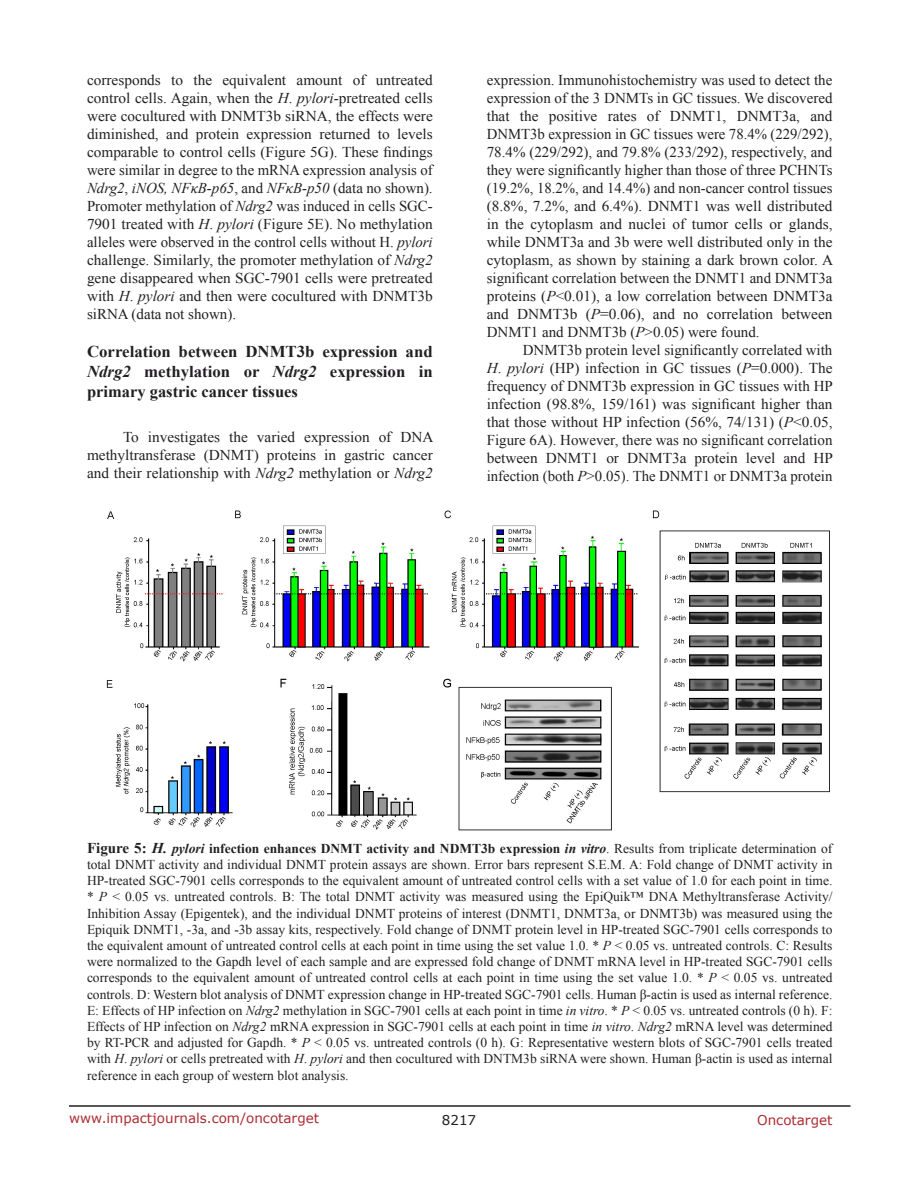
<style>
.page{position:relative;width:918px;height:1188px;background:#fff}
.page>*{position:absolute;margin:0;border:0;box-sizing:border-box;transform-origin:0 0}
.SubHeading{font:700 16.5px/19.8px "Times New Roman";color:#221f22;text-align:justify}
.BodyText{font:15px/18px "Times New Roman";color:#221f22;text-align:justify}
.FigureText{font:13.5px/16.2px "Times New Roman";color:#221f22;text-align:justify}
.t1{font:13.5px "Verdana";color:#ac2b31}
.t2{font:13.5px "Verdana";color:#221f22}
.s1{font-style:italic}
.s2{font-weight:700;font-size:15px}
.s3{font-weight:700;font-style:italic;font-size:15px}
.s4{font-weight:700;font-style:italic}
.s5{font-weight:700}
</style>
<div class="page">
<hr style="left:69px;top:1105px;width:781px;height:2px;background:#231f20">
<img style="left:106px;top:510px;width:724px;height:321px">
<p class="BodyText" style="left:87px;top:71px;width:347px">corresponds to the equivalent amount of untreated control cells. Again, when the <span class="s1">H</span>. <span class="s1">pylori</span>-pretreated cells were cocultured with DNMT3b siRNA, the effects were diminished, and protein expression returned to levels comparable to control cells (Figure 5G). These findings were similar in degree to the mRNA expression analysis of <span class="s1">Ndrg2</span>, <span class="s1">iNOS, NFκB-p65</span>, and <span class="s1">NFκB-p50</span> (data no shown).<br>Promoter methylation of <span class="s1">Ndrg2</span> was induced in cells SGC-7901 treated with <span class="s1">H</span>. <span class="s1">pylori</span> (Figure 5E). No methylation alleles were observed in the control cells without H. <span class="s1">pylori </span>challenge. Similarly, the promoter methylation of <span class="s1">Ndrg2 </span>gene disappeared when SGC-7901 cells were pretreated with <span class="s1">H</span>. <span class="s1">pylori</span> and then were cocultured with DNMT3b siRNA (data not shown).</p>
<p class="SubHeading" style="left:87px;top:341px;width:347px">Correlation between DNMT3b expression and <span class="s1">Ndrg2</span> methylation or <span class="s1">Ndrg2</span> expression in primary gastric cancer tissues</p>
<p class="BodyText" style="left:87px;top:428px;width:348px;text-indent:36px">To investigates the varied expression of DNA methyltransferase (DNMT) proteins in gastric cancer and their relationship with <span class="s1">Ndrg2</span> methylation or <span class="s1">Ndrg2</span></p>
<p class="BodyText" style="left:487px;top:71px;width:348px">expression. Immunohistochemistry was used to detect the expression of the 3 DNMTs in GC tissues. We discovered that the positive rates of DNMT1, DNMT3a, and DNMT3b expression in GC tissues were 78.4% (229/292), 78.4% (229/292), and 79.8% (233/292), respectively, and they were significantly higher than those of three PCHNTs (19.2%, 18.2%, and 14.4%) and non-cancer control tissues (8.8%, 7.2%, and 6.4%). DNMT1 was well distributed in the cytoplasm and nuclei of tumor cells or glands, while DNMT3a and 3b were well distributed only in the cytoplasm, as shown by staining a dark brown color. A significant correlation between the DNMT1 and DNMT3a proteins (<span class="s1">P</span>&lt;0.01), a low correlation between DNMT3a and DNMT3b (<span class="s1">P</span>=0.06), and no correlation between DNMT1 and DNMT3b (<span class="s1">P</span>&gt;0.05) were found.</p>
<p class="BodyText" style="left:487px;top:341px;width:348px;text-indent:36px">DNMT3b protein level significantly correlated with <span class="s1">H</span>. <span class="s1">pylori</span> (HP) infection in GC tissues (<span class="s1">P</span>=0.000). The frequency of DNMT3b expression in GC tissues with HP infection (98.8%, 159/161) was significant higher than that those without HP infection (56%, 74/131) (<span class="s1">P</span>&lt;0.05, Figure 6A). However, there was no significant correlation between DNMT1 or DNMT3a protein level and HP infection (both <span class="s1">P</span>&gt;0.05). The DNMT1 or DNMT3a protein</p>
<p class="FigureText" style="left:87px;top:840px;width:747px"><span class="s2">Figure 5:</span> <span class="s3">H.</span> <span class="s4">pylori</span> <span class="s5">infection enhances DNMT activity and NDMT3b expression</span> <span class="s4">in vitro</span>. Results from triplicate determination of total DNMT activity and individual DNMT protein assays are shown. Error bars represent S.E.M. A: Fold change of DNMT activity in HP-treated SGC-7901 cells corresponds to the equivalent amount of untreated control cells with a set value of 1.0 for each point in time. * <span class="s1">P</span> &lt; 0.05 vs. untreated controls. B: The total DNMT activity was measured using the EpiQuik™ DNA Methyltransferase Activity/ Inhibition Assay (Epigentek), and the individual DNMT proteins of interest (DNMT1, DNMT3a, or DNMT3b) was measured using the Epiquik DNMT1, -3a, and -3b assay kits, respectively. Fold change of DNMT protein level in HP-treated SGC-7901 cells corresponds to the equivalent amount of untreated control cells at each point in time using the set value 1.0. * <span class="s1">P</span> &lt; 0.05 vs. untreated controls. C: Results were normalized to the Gapdh level of each sample and are expressed fold change of DNMT mRNA level in HP-treated SGC-7901 cells corresponds to the equivalent amount of untreated control cells at each point in time using the set value 1.0. * <span class="s1">P</span> &lt; 0.05 vs. untreated controls. D: Western blot analysis of DNMT expression change in HP-treated SGC-7901 cells. Human β-actin is used as internal reference.<br>E: Effects of HP infection on <span class="s1">Ndrg2</span> methylation in SGC-7901 cells at each point in time <span class="s1">in vitro</span>. * <span class="s1">P</span> &lt; 0.05 vs. untreated controls (0 h). F:<br>Effects of HP infection on <span class="s1">Ndrg2</span> mRNA expression in SGC-7901 cells at each point in time <span class="s1">in vitro</span>. <span class="s1">Ndrg2</span> mRNA level was determined by RT-PCR and adjusted for Gapdh. * <span class="s1">P</span> &lt; 0.05 vs. untreated controls (0 h). G: Representative western blots of SGC-7901 cells treated with <span class="s1">H</span>. <span class="s1">pylori</span> or cells pretreated with <span class="s1">H</span>. <span class="s1">pylori</span> and then cocultured with DNTM3b siRNA were shown. Human β-actin is used as internal reference in each group of western blot analysis.</p>
<p class="t1" style="left:69px;top:1109px;width:252px">www.impactjournals.com/oncotarget</p>
<p class="t2" style="left:442px;top:1111px;width:36px">8217</p>
<p class="t1" style="left:757px;top:1111px;width:77px">Oncotarget</p>
</div>
